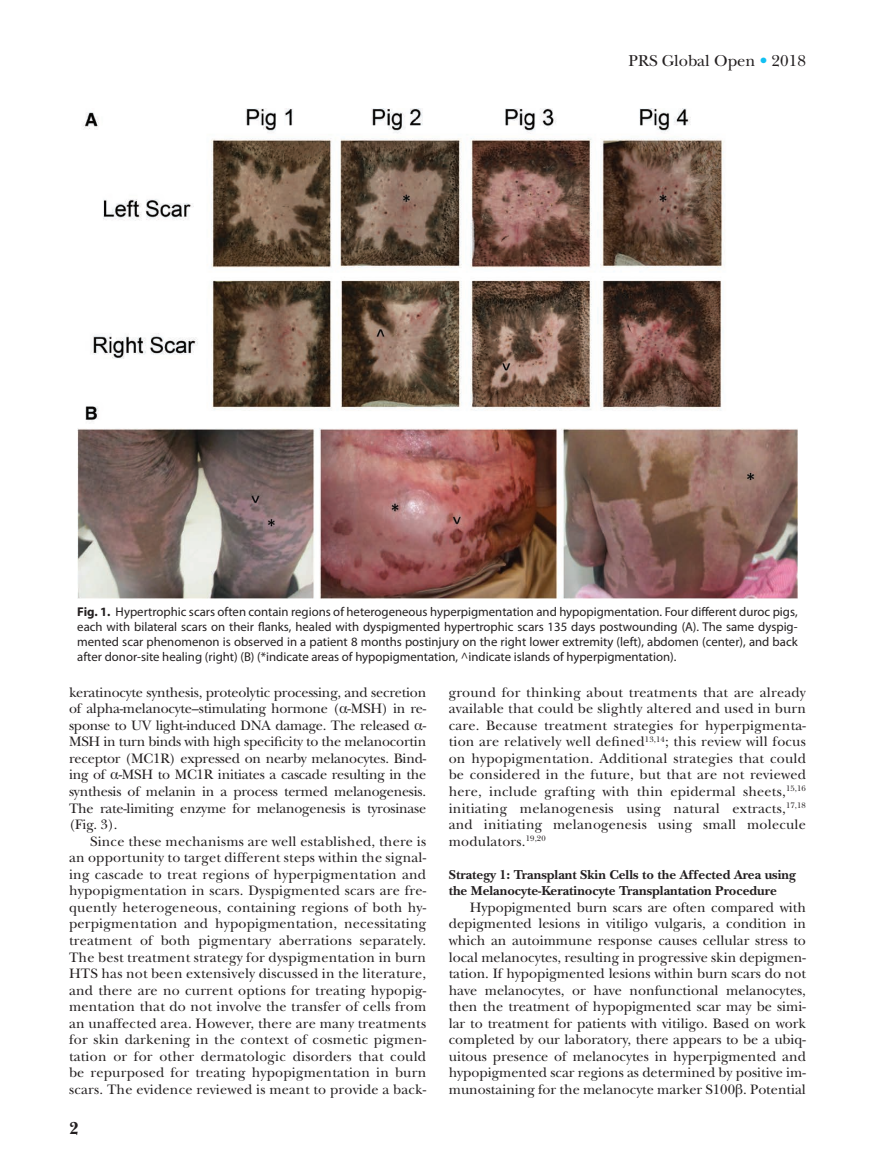
<style>
.page{position:relative;width:878px;height:1175px;background:#fff}
.page>*{position:absolute;margin:0;border:0;box-sizing:border-box;transform-origin:0 0}
.t1{font:700 18px "New Baskerville";color:#231f20}
.t2{font:16.5px "New Baskerville";color:#231f20}
.t3{font:14.25px/16.5px "New Baskerville";letter-spacing:.01em;color:#231f20;text-align:justify}
.t4{font:700 13.5px/16.5px "New Baskerville";color:#231f20}
.t5{font:12.75px/15px "Myriad Pro";color:#231f20;text-align:justify}
.s1{color:#12c0f2}
.s2{font-weight:700}
.s3{font-family:"Gandhari Unicode"}
</style>
<div class="page">
<img style="left:77px;top:108px;width:720px;height:490px">
<p class="t2" style="left:628px;top:51px;width:179px">PRS Global Open <span class="s1">•</span> 2018</p>
<p class="t5" style="left:77px;top:604px;width:722px"><span class="s2">Fig. 1.</span> Hypertrophic scars often contain regions of heterogeneous hyperpigmentation and hypopigmentation. Four different duroc pigs, each with bilateral scars on their flanks, healed with dyspigmented hypertrophic scars 135 days postwounding (A). The same dyspig&shy;mented scar phenomenon is observed in a patient 8 months postinjury on the right lower extremity (left), abdomen (center), and back after donor-site healing (right) (B) (*indicate areas of hypopigmentation, ^indicate islands of hyperpigmentation).</p>
<p class="t3" style="left:69px;top:684px;width:359px">keratinocyte synthesis, proteolytic processing, and secretion of alpha-melanocyte–stimulating hormone (<span class="s3">α</span>-MSH) in re&shy;sponse to UV light-induced DNA damage. The released <span class="s3">α</span>-MSH in turn binds with high specificity to the melanocortin receptor (MC1R) expressed on nearby melanocytes. Bind&shy;ing of <span class="s3">α</span>-MSH to MC1R initiates a cascade resulting in the synthesis of melanin in a process termed melanogenesis.<br>The rate-limiting enzyme for melanogenesis is tyrosinase (Fig. 3).</p>
<p class="t3" style="left:69px;top:833px;width:359px;text-indent:21px">Since these mechanisms are well established, there is an opportunity to target different steps within the signal&shy;ing cascade to treat regions of hyperpigmentation and hypopigmentation in scars. Dyspigmented scars are fre&shy;quently heterogeneous, containing regions of both hy&shy;perpigmentation and hypopigmentation, necessitating treatment of both pigmentary aberrations separately.<br>The best treatment strategy for dyspigmentation in burn HTS has not been extensively discussed in the literature, and there are no current options for treating hypopig&shy;mentation that do not involve the transfer of cells from an unaffected area. However, there are many treatments for skin darkening in the context of cosmetic pigmen&shy;tation or for other dermatologic disorders that could be repurposed for treating hypopigmentation in burn scars. The evidence reviewed is meant to provide a back-</p>
<p class="t1" style="left:69px;top:1118px;width:11px">2</p>
<p class="t3" style="left:448px;top:684px;width:359px">ground for thinking about treatments that are already available that could be slightly altered and used in burn care. Because treatment strategies for hyperpigmenta&shy;tion are relatively well defined<sup>13,14</sup>; this review will focus on hypopigmentation. Additional strategies that could be considered in the future, but that are not reviewed here, include grafting with thin epidermal sheets,<sup>15,16 </sup>initiating melanogenesis using natural extracts,<sup>17,18 </sup>and initiating melanogenesis using small molecule modulators.<sup>19,20</sup></p>
<p class="t4" style="left:448px;top:866px;width:348px">Strategy 1: Transplant Skin Cells to the Affected Area using the Melanocyte-Keratinocyte Transplantation Procedure</p>
<p class="t3" style="left:448px;top:899px;width:359px;text-indent:21px">Hypopigmented burn scars are often compared with depigmented lesions in vitiligo vulgaris, a condition in which an autoimmune response causes cellular stress to local melanocytes, resulting in progressive skin depigmen&shy;tation. If hypopigmented lesions within burn scars do not have melanocytes, or have nonfunctional melanocytes, then the treatment of hypopigmented scar may be simi&shy;lar to treatment for patients with vitiligo. Based on work completed by our laboratory, there appears to be a ubiq&shy;uitous presence of melanocytes in hyperpigmented and hypopigmented scar regions as determined by positive im&shy;munostaining for the melanocyte marker S100<span class="s3">β</span>. Potential</p>
</div>
